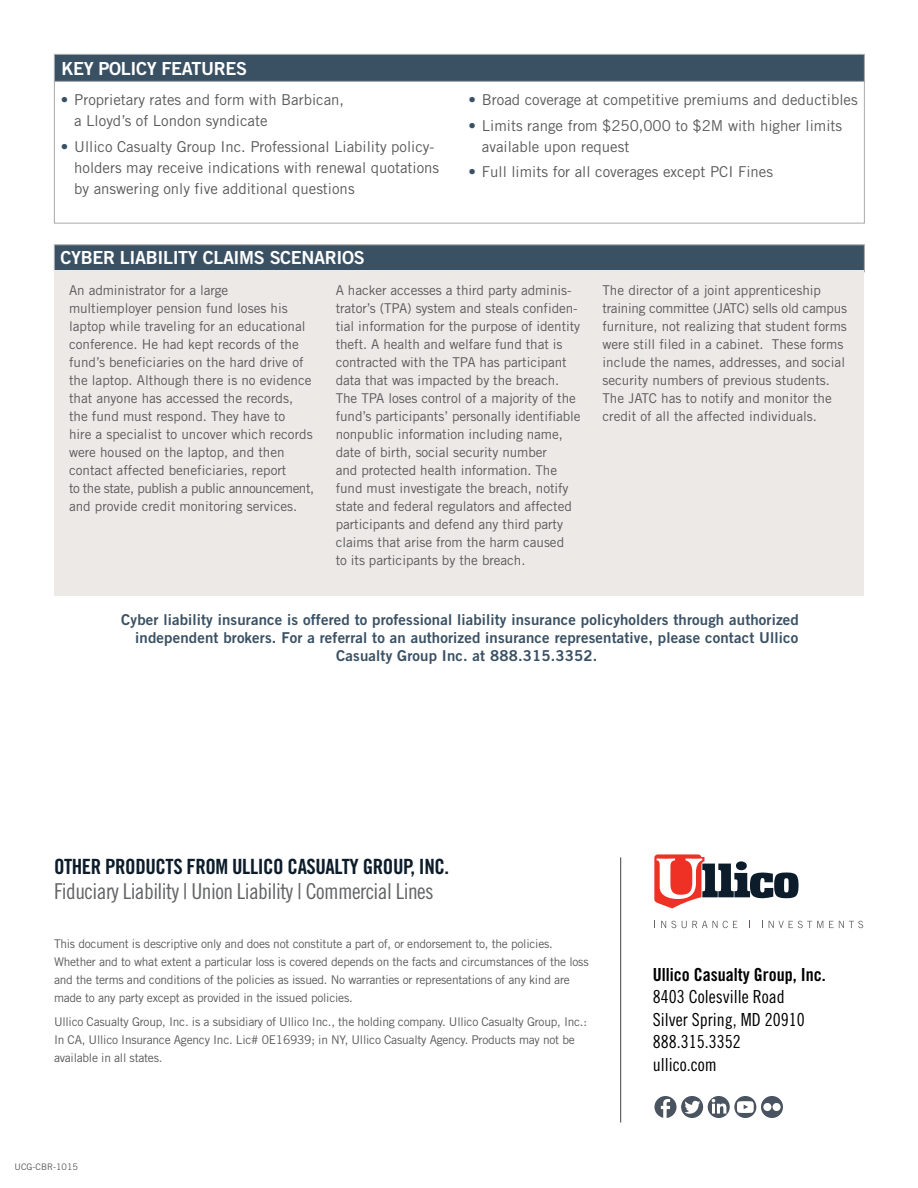
<style>
.page{position:relative;width:918px;height:1188px;background:#fff}
.page>*{position:absolute;margin:0;border:0;box-sizing:border-box;transform-origin:0 0}
.t1{font:21.9px "Trade Gothic Cond Eighteen";letter-spacing:-.025em;color:#636466}
.t2{font:21px "Trade Gothic Bold Cond Twenty";letter-spacing:-.02em;color:#0c1c2a}
.t3{font:18px/22.5px "Trade Gothic Cond Eighteen";color:#000}
.t4{font:18px "Trade Gothic Bold Two";letter-spacing:-.02em;color:#fff}
.t5{font:18px "Trade Gothic Bold Cond Twenty";color:#000}
.t6{font:15px/21px "Trade Gothic";color:#5a595b}
.t7{font:15px "Trade Gothic Bold Two";letter-spacing:.01em;color:#3a5164}
.t8{font:13.5px/18px "Trade Gothic";letter-spacing:-.005em;color:#5a595b}
.t9{font:12px/18px "Trade Gothic";letter-spacing:-.02em;color:#5a595b}
.t10{font:9px "Trade Gothic";color:#5a595b}
.s1{color:#3a5164}
</style>
<div class="page">
<hr style="left:620px;top:858px;width:1px;height:264px;background:#636466">
<svg style="left:654px;top:854px;width:145px;height:55px"></svg>
<svg style="left:661px;top:921px;width:15px;height:7px"></svg>
<svg style="left:682px;top:921px;width:56px;height:7px"></svg>
<svg style="left:769px;top:921px;width:54px;height:7px"></svg>
<svg style="left:829px;top:921px;width:34px;height:7px"></svg>
<svg style="left:654px;top:1096px;width:129px;height:22px"></svg>
<div style="left:54px;top:81px;width:811px;height:143px;border:1px solid #a7a9ac"></div>
<div style="left:54px;top:54px;width:811px;height:28px;background:#3a5164;border:1px solid #a7a9ac"></div>
<div style="left:54px;top:244px;width:811px;height:28px;background:#3a5164;border:1px solid #a7a9ac"></div>
<div style="left:54px;top:270px;width:810px;height:326px;background:#ece9e6"></div>
<h3 class="t4" style="left:62px;top:57px;width:187px">KEY POLICY FEATURES</h3>
<p class="t6" style="left:74px;top:89px;width:271px;text-indent:-14px"><span class="s1">•</span> Proprietary rates and form with Barbican, a Lloyd’s of London syndicate</p>
<p class="t6" style="left:74px;top:136px;width:366px;text-indent:-14px"><span class="s1">•</span> Ullico Casualty Group Inc. Professional Liability policy&shy;holders may receive indications with renewal quotations by answering only five additional questions</p>
<h3 class="t4" style="left:60px;top:247px;width:306px">CYBER LIABILITY CLAIMS SCENARIOS</h3>
<p class="t6" style="left:468px;top:89px;width:391px"><span class="s1">•</span> Broad coverage at competitive premiums and deductibles</p>
<p class="t6" style="left:482px;top:115px;width:362px;text-indent:-14px"><span class="s1">•</span> Limits range from $250,000 to $2M with higher limits available upon request</p>
<p class="t6" style="left:468px;top:161px;width:306px"><span class="s1">•</span> Full limits for all coverages except PCI Fines</p>
<p class="t8" style="left:69px;top:282px;width:247px">An administrator for a large multiemployer pension fund loses his laptop while traveling for an educational conference. He had kept records of the fund’s beneficiaries on the hard drive of the laptop. Although there is no evidence that anyone has accessed the records, the fund must respond. They have to<br>hire a specialist to uncover which records were housed on the laptop, and then contact affected beneficiaries, report<br>to the state, publish a public announcement, and provide credit monitoring services.</p>
<p class="t8" style="left:336px;top:281px;width:246px">A hacker accesses a third party adminis&shy;trator’s (TPA) system and steals confiden&shy;tial information for the purpose of identity theft. A health and welfare fund that is contracted with the TPA has participant data that was impacted by the breach.<br>The TPA loses control of a majority of the fund’s participants’ personally identifiable nonpublic information including name, date of birth, social security number<br>and protected health information. The fund must investigate the breach, notify state and federal regulators and affected participants and defend any third party claims that arise from the harm caused<br>to its participants by the breach.</p>
<p class="t8" style="left:602px;top:281px;width:246px">The director of a joint apprenticeship training committee (JATC) sells old campus furniture, not realizing that student forms were still filed in a cabinet. These forms include the names, addresses, and social security numbers of previous students.<br>The JATC has to notify and monitor the credit of all the affected individuals.</p>
<p class="t7" style="left:121px;top:610px;width:679px">Cyber liability insurance is offered to professional liability insurance policyholders through authorized</p>
<p class="t7" style="left:135px;top:628px;width:665px">independent brokers. For a referral to an authorized insurance representative, please contact Ullico</p>
<p class="t7" style="left:336px;top:646px;width:263px">Casualty Group Inc. at 888.315.3352.</p>
<h2 class="t2" style="left:54px;top:853px;width:397px">OTHER PRODUCTS FROM ULLICO CASUALTY GROUP, INC.</h2>
<h1 class="t1" style="left:54px;top:878px;width:381px">Fiduciary Liability | Union Liability | Commercial Lines</h1>
<p class="t9" style="left:54px;top:934px;width:536px">This document is descriptive only and does not constitute a part of, or endorsement to, the policies.<br>Whether and to what extent a particular loss is covered depends on the facts and circumstances of the loss and the terms and conditions of the policies as issued. No warranties or representations of any kind are made to any party except as provided in the issued policies.</p>
<p class="t9" style="left:54px;top:1012px;width:535px">Ullico Casualty Group, Inc. is a subsidiary of Ullico Inc., the holding company. Ullico Casualty Group, Inc.:<br>In CA, Ullico Insurance Agency Inc. Lic# 0E16939; in NY, Ullico Casualty Agency. Products may not be available in all states.</p>
<p class="t10" style="left:15px;top:1161px;width:65px">UCG-CBR-1015</p>
<h3 class="t5" style="left:653px;top:963px;width:174px">Ullico Casualty Group, Inc.</h3>
<h3 class="t3" style="left:653px;top:985px;width:153px">8403 Colesville Road<br>Silver Spring, MD 20910<br>888.315.3352 ullico.com</h3>
</div>
